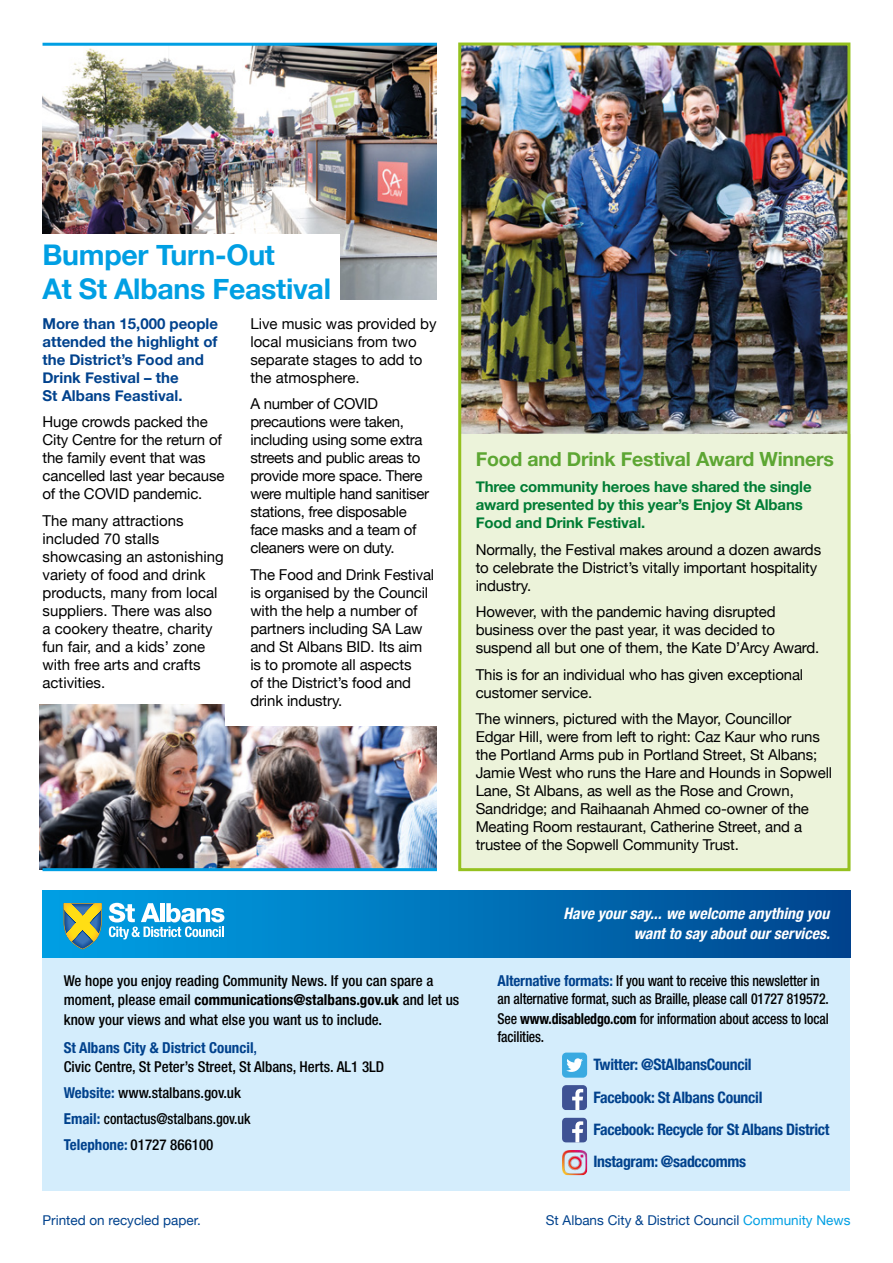
<style>
.page{position:relative;width:893px;height:1263px;background:#fff}
.page>*{position:absolute;margin:0;border:0;box-sizing:border-box;transform-origin:0 0}
.t1{font:700 28.5px/34.2px "Helvetica Neue";letter-spacing:-.01em;color:#009fe3}
.t2{font:700 19.5px "Helvetica Neue";letter-spacing:-.01em;color:#5da633}
.Paragraph_Community{font:700 condensed 15.75px "Helvetica Neue";letter-spacing:-.02em;color:#01428d}
.t3{font:italic 700 condensed 15.75px/19.5px "Helvetica Neue";color:#fff;text-align:right}
.t4{font:15px/18px "Helvetica Neue";letter-spacing:-.01em;color:#000}
.t5{font:500 condensed 15px/19.5px "Helvetica Neue";color:#000}
.t6{font:500 condensed 15px/18px "Helvetica Neue";color:#000;scale:.92 1}
.t7{font:700 15px/18px "Helvetica Neue";letter-spacing:-.01em;color:#007c34}
.t8{font:700 15px/18px "Helvetica Neue";color:#01428d}
.t9{font:500 condensed 15px "Helvetica Neue";color:#000;scale:.93 1}
.t10{font:13.5px "Helvetica Neue";color:#01428d}
.s1{font-weight:700}
.s2{font-weight:700;color:#01428d}
.s3{color:#01428d}
.s4{color:#009fe3}
</style>
<div class="page">
<img style="left:39px;top:704px;width:398px;height:166px">
<img style="left:43px;top:46px;width:394px;height:253px">
<div style="left:32px;top:234px;width:308px;height:71px;background:#fff"></div>
<div style="left:225px;top:655px;width:216px;height:71px;background:#fff"></div>
<div style="left:43px;top:901px;width:807px;height:290px;background:#d4edfc"></div>
<div style="left:43px;top:891px;width:807px;height:67px;background:linear-gradient(to right,#00a4e7,#00468f)"></div>
<svg style="left:64px;top:903px;width:38px;height:46px;background:#89a268"></svg>
<svg style="left:109px;top:903px;width:115px;height:36px;background:#6bc1e9"></svg>
<svg style="left:562px;top:1052px;width:25px;height:26px"></svg>
<svg style="left:562px;top:1085px;width:25px;height:25px"></svg>
<svg style="left:562px;top:1117px;width:25px;height:26px"></svg>
<img style="left:562px;top:1150px;width:25px;height:25px">
<div style="left:460px;top:434px;width:390px;height:436px;background:#ecf3da"></div>
<img style="left:462px;top:47px;width:384px;height:387px">
<div style="left:458px;top:43px;width:392px;height:828px;border:3px solid #95c11f"></div>
<hr style="left:43px;top:868px;width:394px;height:3px;background:#009fe3">
<hr style="left:43px;top:43px;width:394px;height:3px;background:#009fe3">
<p class="t1" style="left:43px;top:239px;width:290px">Bumper Turn-Out<br>At St Albans Feastival</p>
<p class="t8" style="left:43px;top:315px;width:177px">More than 15,000 people attended the highlight of the District’s Food and<br>Drink Festival – the<br>St Albans Feastival.</p>
<p class="t4" style="left:43px;top:414px;width:183px">Huge crowds packed the<br>City Centre for the return of the family event that was cancelled last year because of the COVID pandemic.</p>
<p class="t4" style="left:43px;top:512px;width:183px">The many attractions included 70 stalls showcasing an astonishing variety of food and drink products, many from local suppliers. There was also a cookery theatre, charity fun fair, and a kids’ zone with free arts and crafts activities.</p>
<p class="t4" style="left:250px;top:315px;width:188px">Live music was provided by local musicians from two separate stages to add to the atmosphere.</p>
<p class="t4" style="left:250px;top:396px;width:180px">A number of COVID precautions were taken, including using some extra streets and public areas to provide more space. There were multiple hand sanitiser stations, free disposable face masks and a team of cleaners were on duty.</p>
<p class="t4" style="left:250px;top:566px;width:185px">The Food and Drink Festival is organised by the Council with the help a number of partners including SA Law and St Albans BID. Its aim is to promote all aspects<br>of the District’s food and drink industry.</p>
<p class="t2" style="left:476px;top:443px;width:360px">Food and Drink Festival Award Winners</p>
<p class="t7" style="left:476px;top:478px;width:337px">Three community heroes have shared the single award presented by this year’s Enjoy St Albans<br>Food and Drink Festival.</p>
<p class="t4" style="left:476px;top:541px;width:347px">Normally, the Festival makes around a dozen awards to celebrate the District’s vitally important hospitality industry.</p>
<p class="t4" style="left:476px;top:604px;width:345px">However, with the pandemic having disrupted business over the past year, it was decided to suspend all but one of them, the Kate D’Arcy Award.</p>
<p class="t4" style="left:476px;top:666px;width:329px">This is for an individual who has given exceptional customer service.</p>
<p class="t4" style="left:476px;top:711px;width:358px">The winners, pictured with the Mayor, Councillor Edgar Hill, were from left to right: Caz Kaur who runs the Portland Arms pub in Portland Street, St Albans; Jamie West who runs the Hare and Hounds in Sopwell Lane, St Albans, as well as the Rose and Crown, Sandridge; and Raihaanah Ahmed co-owner of the Meating Room restaurant, Catherine Street, and a trustee of the Sopwell Community Trust.</p>
<p class="t5" style="left:64px;top:970px;width:397px">We hope you enjoy reading Community News. If you can spare a moment, please email <span class="s1">communications@stalbans.gov.uk</span> and let us know your views and what else you want us to include.</p>
<p class="t5" style="left:64px;top:1037px;width:322px"><span class="s2">St Albans City &amp; District Council</span><span class="s3">,<br></span>Civic Centre, St Peter’s Street, St Albans, Herts. AL1 3LD</p>
<p class="t5" style="left:64px;top:1083px;width:179px"><span class="s2">Website:</span> www.stalbans.gov.uk</p>
<p class="t9" style="left:64px;top:1110px;width:202px"><span class="s2">Email:</span> contactus@stalbans.gov.uk</p>
<p class="t5" style="left:64px;top:1135px;width:151px"><span class="s2">Telephone:</span> 01727 866100</p>
<p class="t3" style="left:564px;top:902px;width:273px">Haveyoursay... wewelcomeanythingyou wanttosayaboutourservices.</p>
<p class="t6" style="left:498px;top:972px;width:362px"><span class="s2">Alternative formats:</span> If you want to receive this newsletter in an alternative format, such as Braille, please call 01727 819572.</p>
<p class="t6" style="left:498px;top:1010px;width:361px">See <span class="s1">www.disabledgo.com</span> for information about access to local facilities.</p>
<p class="Paragraph_Community" style="left:593px;top:1051px;width:160px">Twitter: @StAlbansCouncil</p>
<p class="Paragraph_Community" style="left:594px;top:1084px;width:170px">Facebook: St Albans Council</p>
<p class="Paragraph_Community" style="left:593px;top:1116px;width:237px">Facebook: Recycle for St Albans District</p>
<p class="Paragraph_Community" style="left:593px;top:1149px;width:154px">Instagram: @sadccomms</p>
<p class="t10" style="left:43px;top:1210px;width:160px">Printed on recycled paper.</p>
<p class="t10" style="left:546px;top:1210px;width:306px">St Albans City &amp; District Council <span class="s4">Community News</span></p>
</div>
